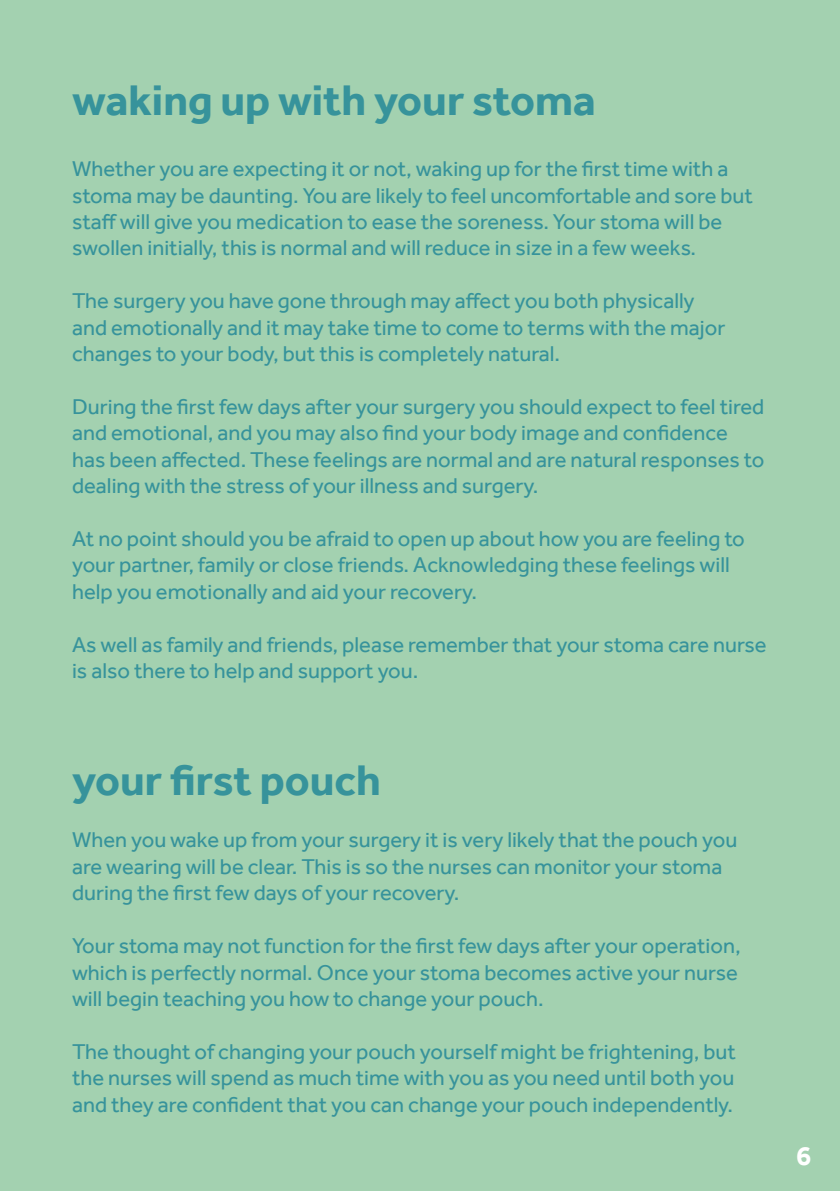
<style>
.page{position:relative;width:840px;height:1191px;background:#fff}
.page>*{position:absolute;margin:0;border:0;box-sizing:border-box;transform-origin:0 0}
.Title_White{font:700 44px "Effra";color:#37939b}
.t1{font:700 28px "Effra";color:#fff}
.t2{font:22px "Effra";color:#37939b}
</style>
<div class="page">
<div style="left:0;top:0;width:839px;height:1191px;background:#a3d1b0"></div>
<p class="Title_White" style="left:72px;top:74px;width:525px">waking up with your stoma</p>
<p class="t2" style="left:72px;top:156px;width:657px">Whether you are expecting it or not, waking up for the first time with a</p>
<p class="t2" style="left:72px;top:182px;width:682px">stoma may be daunting. You are likely to feel uncomfortable and sore but</p>
<p class="t2" style="left:72px;top:209px;width:651px">staff will give you medication to ease the soreness. Your stoma will be</p>
<p class="t2" style="left:72px;top:235px;width:625px">swollen initially, this is normal and will reduce in size in a few weeks.</p>
<p class="t2" style="left:72px;top:288px;width:623px">The surgery you have gone through may affect you both physically</p>
<p class="t2" style="left:72px;top:314px;width:654px">and emotionally and it may take time to come to terms with the major</p>
<p class="t2" style="left:72px;top:341px;width:489px">changes to your body, but this is completely natural.</p>
<p class="t2" style="left:72px;top:394px;width:693px">During the first few days after your surgery you should expect to feel tired</p>
<p class="t2" style="left:72px;top:420px;width:657px">and emotional, and you may also find your body image and confidence</p>
<p class="t2" style="left:72px;top:446px;width:693px">has been affected. These feelings are normal and are natural responses to</p>
<p class="t2" style="left:72px;top:473px;width:467px">dealing with the stress of your illness and surgery.</p>
<p class="t2" style="left:72px;top:526px;width:674px">At no point should you be afraid to open up about how you are feeling to</p>
<p class="t2" style="left:72px;top:552px;width:658px">your partner, family or close friends. Acknowledging these feelings will</p>
<p class="t2" style="left:72px;top:578px;width:406px">help you emotionally and aid your recovery.</p>
<p class="t2" style="left:72px;top:631px;width:695px">As well as family and friends, please remember that your stoma care nurse</p>
<p class="t2" style="left:72px;top:658px;width:348px">is also there to help and support you.</p>
<p class="Title_White" style="left:72px;top:754px;width:310px">your first pouch</p>
<p class="t2" style="left:72px;top:827px;width:666px">When you wake up from your surgery it is very likely that the pouch you</p>
<p class="t2" style="left:72px;top:853px;width:651px">are wearing will be clear. This is so the nurses can monitor your stoma</p>
<p class="t2" style="left:72px;top:880px;width:388px">during the first few days of your recovery.</p>
<p class="t2" style="left:72px;top:933px;width:669px">Your stoma may not function for the first few days after your operation,</p>
<p class="t2" style="left:72px;top:959px;width:667px">which is perfectly normal. Once your stoma becomes active your nurse</p>
<p class="t2" style="left:72px;top:985px;width:473px">will begin teaching you how to change your pouch.</p>
<p class="t2" style="left:72px;top:1038px;width:665px">The thought of changing your pouch yourself might be frightening, but</p>
<p class="t2" style="left:72px;top:1065px;width:663px">the nurses will spend as much time with you as you need until both you</p>
<p class="t2" style="left:72px;top:1091px;width:662px">and they are confident that you can change your pouch independently.</p>
<p class="t1" style="left:795px;top:1138px;width:17px">6</p>
</div>
